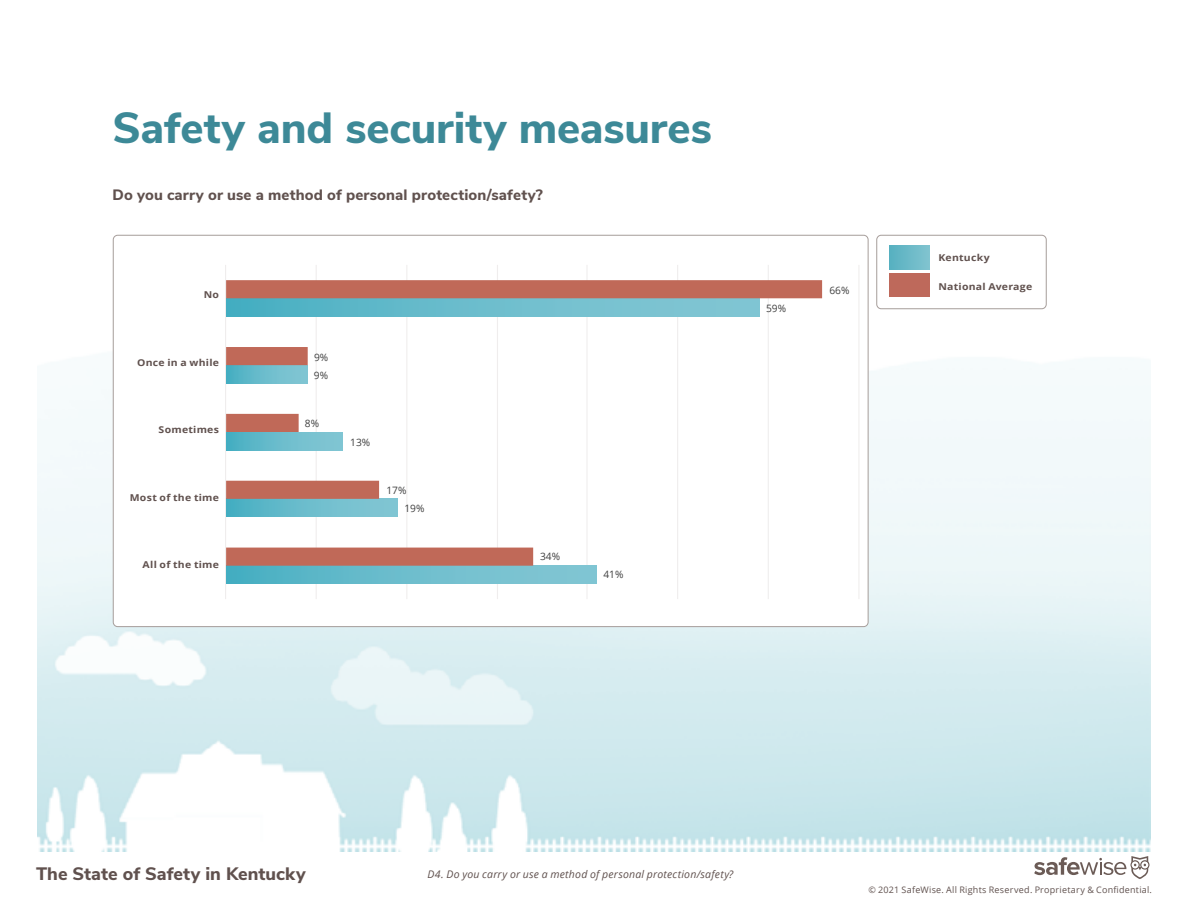
<style>
.page{position:relative;width:1188px;height:918px;background:#fff}
.page>*{position:absolute;margin:0;border:0;box-sizing:border-box;transform-origin:0 0}
.t1{font:800 43.5px "Nunito Sans";letter-spacing:-.005em;color:#3d8997}
.t2{font:800 18px "Nunito Sans";color:#60514e}
.t3{font:800 15px "Nunito Sans";letter-spacing:.01em;color:#60514e}
.t4{font:italic 10.5px "Open Sans";letter-spacing:.02em;color:#60514e}
.t5{font:10.2px "Open Sans";color:#404040}
.t6{font:700 9.45px "Open Sans";letter-spacing:.025em;color:#60514e;scale:1.11 1}
.t7{font:9px "Open Sans";letter-spacing:.025em;color:#60514e}
</style>
<div class="page">
<img style="left:37px;top:234px;width:1114px;height:618px">
<svg style="left:1034px;top:856px;width:116px;height:23px"></svg>
<div style="left:877px;top:235px;width:169px;height:74px;background:#fff;border-radius:4px"></div>
<div style="left:876px;top:235px;width:171px;height:74px;border:1px solid #a69d9a;border-radius:4px"></div>
<div style="left:890px;top:273px;width:40px;height:24px;background:#be695b"></div>
<div style="left:890px;top:246px;width:40px;height:23px;background:linear-gradient(to right,#57b1c0,#80c3cf)"></div>
<div style="left:113px;top:235px;width:755px;height:392px;background:#fff;border-radius:4px"></div>
<hr style="left:225px;top:265px;width:1px;height:334px;background:#efeded">
<hr style="left:316px;top:265px;width:1px;height:334px;background:#f3f1f1">
<hr style="left:406px;top:265px;width:1px;height:334px;background:#f4f2f2">
<hr style="left:497px;top:265px;width:1px;height:334px;background:#efeded">
<hr style="left:586px;top:265px;width:2px;height:334px;background:#f6f5f5">
<hr style="left:677px;top:265px;width:1px;height:334px;background:#f0eeee">
<hr style="left:768px;top:265px;width:1px;height:334px;background:#f1f0f0">
<hr style="left:858px;top:265px;width:1px;height:334px;background:#f5f4f3">
<div style="left:226px;top:566px;width:371px;height:18px;background:linear-gradient(to right,#4bb0c3,#89c8d5)"></div>
<svg style="left:226px;top:280px;width:596px;height:286px"></svg>
<h1 class="t1" style="left:112px;top:96px;width:601px">Safety and security measures</h1>
<h3 class="t3" style="left:112px;top:184px;width:432px">Do you carry or use a method of personal protection/safety?</h3>
<p class="t6" style="left:204px;top:288px;width:15px">No</p>
<p class="t6" style="left:137px;top:356px;width:75px">Once in a while</p>
<p class="t6" style="left:159px;top:423px;width:56px">Sometimes</p>
<p class="t6" style="left:130px;top:491px;width:82px">Most of the time</p>
<p class="t6" style="left:143px;top:558px;width:70px">All of the time</p>
<p class="t5" style="left:314px;top:350px;width:16px">9%</p>
<p class="t5" style="left:314px;top:368px;width:16px">9%</p>
<p class="t5" style="left:305px;top:417px;width:16px">8%</p>
<p class="t5" style="left:350px;top:435px;width:22px">13%</p>
<p class="t5" style="left:386px;top:484px;width:22px">17%</p>
<p class="t5" style="left:404px;top:502px;width:22px">19%</p>
<p class="t5" style="left:540px;top:549px;width:22px">34%</p>
<p class="t5" style="left:603px;top:567px;width:22px">41%</p>
<p class="t5" style="left:766px;top:301px;width:22px">59%</p>
<p class="t5" style="left:829px;top:283px;width:22px">66%</p>
<p class="t6" style="left:939px;top:251px;width:48px">Kentucky</p>
<p class="t6" style="left:939px;top:279px;width:86px">National Average</p>
<h2 class="t2" style="left:36px;top:860px;width:271px">The State of Safety in Kentucky</h2>
<p class="t4" style="left:428px;top:867px;width:307px">D4. Do you carry or use a method of personal protection/safety?</p>
<p class="t7" style="left:868px;top:884px;width:285px">© 2021 SafeWise. All Rights Reserved. Proprietary &amp; Confidential.</p>
</div>
